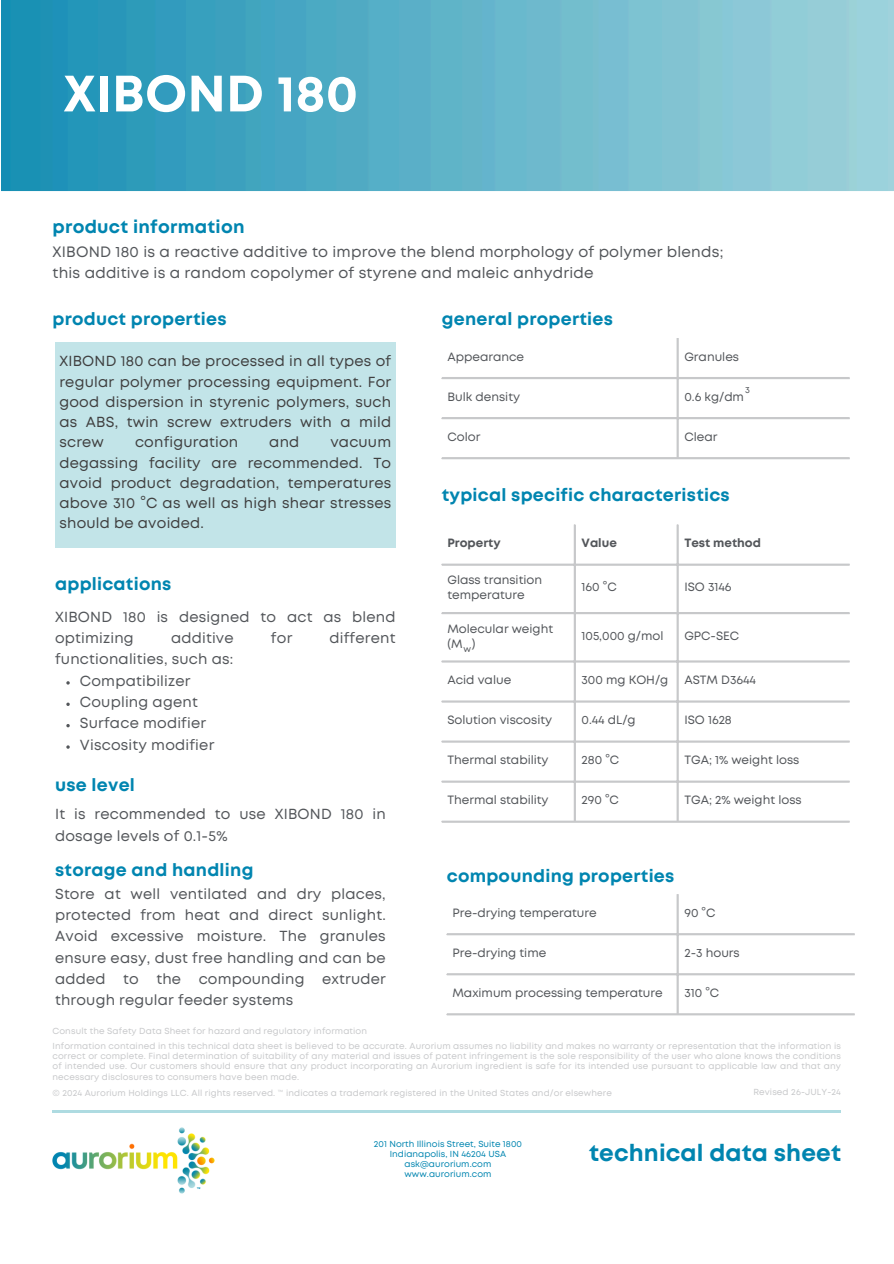
<style>
.page{position:relative;width:894px;height:1264px;background:#fff}
.page>*{position:absolute;margin:0;border:0;box-sizing:border-box;transform-origin:0 0}
.t1{font:700 51px "Mont";letter-spacing:.005em;color:#fff}
.t2{font:700 23.4px "Mont";letter-spacing:.005em;color:#0085b0}
.t3{font:700 18px "Mont";letter-spacing:.015em;color:#0085b0}
.t4{font:700 17.55px "Mont";letter-spacing:.015em;color:#0085b0}
.t5{font:15px/21.3px "Mont";letter-spacing:.015em;color:#53565a}
.t6{font:14.55px/21.3px "Mont";letter-spacing:.015em;color:#53565a}
.t7{font:14.55px/20.2px "Mont";letter-spacing:.015em;color:#000;text-align:justify}
.t8{font:12px/15px "Mont";color:#53565a}
.t9{font:700 12px "Mont";color:#53565a}
.t10{font:9px "Mont";color:#53565a}
.t11{font:8.7px/10.2px "Mont";letter-spacing:.015em;color:#c7c8ca;text-align:justify}
.t12{font:8.7px/10.2px "Mont";letter-spacing:.005em;color:#0085b0;text-align:center}
</style>
<div class="page">
<img style="left:1px;top:0;width:892px;height:191px">
<hr style="left:52px;top:1109px;width:788px;height:3px;background:#aedbe1">
<img style="left:52px;top:1127px;width:162px;height:66px">
<hr style="left:676px;top:338px;width:2px;height:119px;background:#c7c8ca">
<hr style="left:441px;top:377px;width:408px;height:2px;background:#c7c8ca">
<hr style="left:441px;top:417px;width:408px;height:2px;background:#c7c8ca">
<hr style="left:441px;top:457px;width:408px;height:2px;background:#c7c8ca">
<div style="left:55px;top:342px;width:340px;height:206px;background:#c2e4e8"></div>
<svg style="left:66px;top:681px;width:4px;height:3px"></svg>
<svg style="left:66px;top:702px;width:4px;height:4px"></svg>
<svg style="left:66px;top:724px;width:4px;height:3px"></svg>
<hr style="left:573px;top:524px;width:2px;height:296px;background:#c7c8ca">
<hr style="left:676px;top:524px;width:2px;height:296px;background:#c7c8ca">
<hr style="left:441px;top:563px;width:408px;height:3px;background:#c7c8ca">
<hr style="left:441px;top:612px;width:408px;height:2px;background:#c7c8ca">
<hr style="left:441px;top:660px;width:408px;height:2px;background:#c7c8ca">
<hr style="left:441px;top:700px;width:408px;height:2px;background:#c7c8ca">
<hr style="left:441px;top:740px;width:408px;height:2px;background:#c7c8ca">
<hr style="left:441px;top:780px;width:408px;height:2px;background:#c7c8ca">
<hr style="left:441px;top:820px;width:408px;height:2px;background:#c7c8ca">
<hr style="left:676px;top:894px;width:2px;height:119px;background:#c7c8ca">
<hr style="left:447px;top:933px;width:407px;height:2px;background:#c7c8ca">
<hr style="left:447px;top:973px;width:407px;height:2px;background:#c7c8ca">
<hr style="left:447px;top:1013px;width:407px;height:2px;background:#c7c8ca">
<p class="t1" style="left:64px;top:74px;width:296px">XIBOND 180</p>
<p class="t3" style="left:52px;top:220px;width:193px">product information</p>
<p class="t5" style="left:52px;top:242px;width:672px">XIBOND 180 is a reactive additive to improve the blend morphology of polymer blends; this additive is a random copolymer of styrene and maleic anhydride</p>
<p class="t4" style="left:441px;top:313px;width:173px">general properties</p>
<p class="t4" style="left:52px;top:313px;width:175px">product properties</p>
<h3 class="t7" style="left:59px;top:352px;width:333px">XIBOND 180 can be processed in all types of regular polymer processing equipment. For good dispersion in styrenic polymers, such as ABS, twin screw extruders with a mild screw</h3>
<h3 class="t7" style="left:135px;top:433px;width:105px">configuration</h3>
<h3 class="t7" style="left:269px;top:433px;width:31px">and</h3>
<h3 class="t7" style="left:59px;top:433px;width:333px;text-indent:271px">vacuum degassing facility are recommended. To avoid product degradation, temperatures above 310 °C as well as high shear stresses should be avoided.</h3>
<h3 class="t4" style="left:55px;top:577px;width:118px">applications</h3>
<h4 class="t6" style="left:55px;top:607px;width:342px">XIBOND 180 is designed to act as blend optimizing</h4>
<h4 class="t6" style="left:171px;top:628px;width:64px">additive</h4>
<h4 class="t6" style="left:271px;top:628px;width:23px">for</h4>
<h4 class="t6" style="left:329px;top:628px;width:68px">different</h4>
<h4 class="t6" style="left:55px;top:649px;width:180px">functionalities, such as:</h4>
<h3 class="t6" style="left:80px;top:671px;width:112px">Compatibilizer</h3>
<p class="t6" style="left:80px;top:692px;width:119px">Coupling agent</p>
<p class="t6" style="left:80px;top:713px;width:128px">Surface modifier</p>
<p class="t6" style="left:80px;top:735px;width:136px">Viscosity modifier</p>
<p class="t4" style="left:55px;top:778px;width:81px">use level</p>
<p class="t6" style="left:55px;top:804px;width:332px">It is recommended to use XIBOND 180 in dosage levels of 0.1-5%</p>
<p class="t4" style="left:55px;top:863px;width:200px">storage and handling</p>
<p class="t6" style="left:55px;top:883px;width:332px;text-align:justify">Store at well ventilated and dry places, protected from heat and direct sunlight.<br>Avoid excessive moisture. The granules ensure easy, dust free handling and can be added to the compounding extruder through regular feeder systems</p>
<h3 class="t8" style="left:447px;top:350px;width:78px">Appearance</h3>
<h4 class="t8" style="left:684px;top:350px;width:56px">Granules</h4>
<h3 class="t8" style="left:447px;top:390px;width:74px">Bulk density</h3>
<h4 class="t8" style="left:684px;top:390px;width:61px">0.6 kg/dm</h4>
<h3 class="t8" style="left:447px;top:430px;width:34px">Color</h3>
<h4 class="t8" style="left:684px;top:430px;width:34px">Clear</h4>
<p class="t10" style="left:745px;top:387px;width:6px">3</p>
<p class="t4" style="left:441px;top:488px;width:289px">typical specific characteristics</p>
<p class="t9" style="left:447px;top:538px;width:55px">Property</p>
<p class="t9" style="left:581px;top:538px;width:37px">Value</p>
<p class="t9" style="left:684px;top:538px;width:78px">Test method</p>
<p class="t8" style="left:447px;top:573px;width:96px">Glass transition temperature</p>
<p class="t8" style="left:581px;top:580px;width:37px">160 °C</p>
<p class="t8" style="left:684px;top:580px;width:49px">ISO 3146</p>
<p class="t8" style="left:447px;top:622px;width:107px">Molecular weight (M )</p>
<p class="t8" style="left:581px;top:629px;width:83px">105,000 g/mol</p>
<p class="t8" style="left:684px;top:629px;width:56px">GPC-SEC</p>
<p class="t8" style="left:447px;top:673px;width:65px">Acid value</p>
<p class="t8" style="left:581px;top:673px;width:88px">300 mg KOH/g</p>
<p class="t8" style="left:684px;top:673px;width:73px">ASTM D3644</p>
<p class="t8" style="left:447px;top:713px;width:106px">Solution viscosity</p>
<p class="t8" style="left:581px;top:713px;width:56px">0.44 dL/g</p>
<h3 class="t8" style="left:684px;top:713px;width:49px">ISO 1628</h3>
<h4 class="t8" style="left:447px;top:753px;width:103px">Thermal stability</h4>
<h3 class="t8" style="left:581px;top:753px;width:39px">280 °C</h3>
<p class="t8" style="left:684px;top:753px;width:116px">TGA; 1% weight loss</p>
<p class="t8" style="left:447px;top:793px;width:103px">Thermal stability</p>
<p class="t8" style="left:581px;top:793px;width:39px">290 °C</p>
<p class="t8" style="left:684px;top:793px;width:119px">TGA; 2% weight loss</p>
<p class="t10" style="left:463px;top:645px;width:9px">w</p>
<p class="t4" style="left:446px;top:868px;width:229px">compounding properties</p>
<p class="t8" style="left:452px;top:906px;width:146px">Pre-drying temperature</p>
<p class="t8" style="left:684px;top:906px;width:33px">90 °C</p>
<p class="t8" style="left:452px;top:946px;width:95px">Pre-drying time</p>
<p class="t8" style="left:684px;top:946px;width:57px">2-3 hours</p>
<p class="t8" style="left:452px;top:986px;width:212px">Maximum processing temperature</p>
<p class="t8" style="left:684px;top:986px;width:36px">310 °C</p>
<p class="t11" style="left:52px;top:1026px;width:316px">Consult the Safety Data Sheet for hazard and regulatory information</p>
<p class="t11" style="left:52px;top:1041px;width:789px">Information contained in this technical data sheet is believed to be accurate. Aurorium assumes no liability and makes no warranty or representation that the information is correct or complete. Final determination of suitability of any material and issues of patent infringement is the sole responsibility of the user who alone knows the conditions of intended use. Our customers should ensure that any product incorporating an Aurorium ingredient is safe for its intended use pursuant to applicable law and that any necessary disclosures to consumers have been made.</p>
<p class="t11" style="left:52px;top:1088px;width:561px">© 2024 Aurorium Holdings LLC. All rights reserved. ™ indicates a trademark registered in the United States and/or elsewhere</p>
<h3 class="t11" style="left:753px;top:1087px;width:89px">Revised 26-JULY-24</h3>
<p class="t12" style="left:374px;top:1139px;width:149px">201 North Illinois Street, Suite 1800<br>Indianapolis, IN 46204 USA ask@aurorium.com www.aurorium.com</p>
<p class="t2" style="left:589px;top:1144px;width:253px">technical data sheet</p>
</div>
